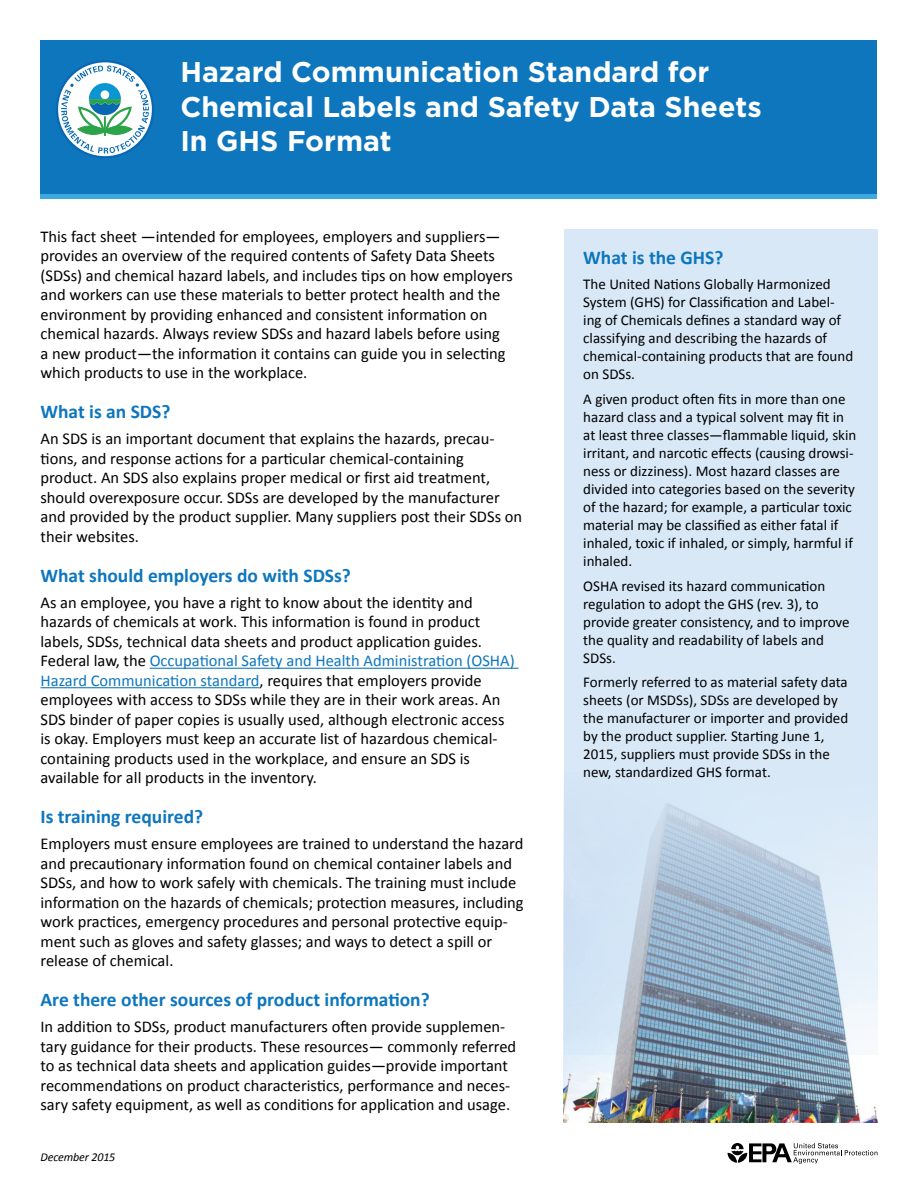
<style>
.page{position:relative;width:918px;height:1188px;background:#fff}
.page>*{position:absolute;margin:0;border:0;box-sizing:border-box;transform-origin:0 0}
.t1{font:700 28.5px/34.2px "Gotham";color:#fff}
.t2{font:700 19.5px "Calibri";color:#0d76bd}
.t3{font:16.5px/19.5px "Calibri";color:#000}
.t4{font:15px/18px "Calibri";color:#000}
.t5{font:italic 12px "Calibri";letter-spacing:-.01em;color:#000}
.s1{color:#0d76bd}
</style>
<div class="page">
<svg style="left:728px;top:1143px;width:150px;height:21px"></svg>
<hr style="left:150px;top:668px;width:369px;height:1px;background:#0d76bd">
<hr style="left:40px;top:687px;width:220px;height:1px;background:#0d76bd">
<div style="left:564px;top:230px;width:314px;height:825px;background:#d8e8f7"></div>
<div style="left:40px;top:181px;width:838px;height:17px;background:#3caae1"></div>
<img style="left:563px;top:801px;width:315px;height:322px">
<div style="left:40px;top:40px;width:838px;height:154px;background:#0d76bd"></div>
<svg style="left:57px;top:61px;width:96px;height:96px"></svg>
<div style="left:56px;top:60px;width:98px;height:98px;border:2px solid #0869b2;border-radius:50%"></div>
<svg style="left:61px;top:65px;width:88px;height:89px"></svg>
<p class="t1" style="left:180px;top:55px;width:583px">Hazard Communication Standard for<br>Chemical Labels and Safety Data Sheets<br>In GHS Format</p>
<p class="t3" style="left:40px;top:227px;width:474px">This fact sheet ―intended for employees, employers and suppliers― provides an overview of the required contents of Safety Data Sheets (SDSs) and chemical hazard labels, and includes tips on how employers and workers can use these materials to better protect health and the environment by providing enhanced and consistent information on chemical hazards. Always review SDSs and hazard labels before using<br>a new product—the information it contains can guide you in selecting which products to use in the workplace.</p>
<h3 class="t2" style="left:40px;top:399px;width:132px">What is an SDS?</h3>
<p class="t3" style="left:40px;top:429px;width:483px">An SDS is an important document that explains the hazards, precau&shy;tions, and response actions for a particular chemical-containing product. An SDS also explains proper medical or first aid treatment, should overexposure occur. SDSs are developed by the manufacturer and provided by the product supplier. Many suppliers post their SDSs on their websites.</p>
<h3 class="t2" style="left:40px;top:563px;width:312px">What should employers do with SDSs?</h3>
<p class="t3" style="left:40px;top:593px;width:476px">As an employee, you have a right to know about the identity and hazards of chemicals at work. This information is found in product labels, SDSs, technical data sheets and product application guides.<br>Federal law, the <span class="s1">Occupational Safety and Health Administration (OSHA)<br>Hazard Communication standard</span>, requires that employers provide employees with access to SDSs while they are in their work areas. An SDS binder of paper copies is usually used, although electronic access is okay. Employers must keep an accurate list of hazardous chemical&shy;containing products used in the workplace, and ensure an SDS is available for all products in the inventory.</p>
<h3 class="t2" style="left:40px;top:804px;width:164px">Is training required?</h3>
<p class="t3" style="left:40px;top:834px;width:485px">Employers must ensure employees are trained to understand the hazard and precautionary information found on chemical container labels and SDSs, and how to work safely with chemicals. The training must include information on the hazards of chemicals; protection measures, including work practices, emergency procedures and personal protective equip&shy;ment such as gloves and safety glasses; and ways to detect a spill or release of chemical.</p>
<h3 class="t2" style="left:40px;top:987px;width:391px">Are there other sources of product information?</h3>
<p class="t3" style="left:40px;top:1017px;width:477px">In addition to SDSs, product manufacturers often provide supplemen&shy;tary guidance for their products. These resources— commonly referred to as technical data sheets and application guides―provide important recommendations on product characteristics, performance and neces&shy;sary safety equipment, as well as conditions for application and usage.</p>
<p class="t5" style="left:40px;top:1149px;width:76px">December 2015</p>
<h3 class="t2" style="left:583px;top:245px;width:142px">What is the GHS?</h3>
<p class="t4" style="left:583px;top:275px;width:271px">The United Nations Globally Harmonized System (GHS) for Classification and Label&shy;ing of Chemicals defines a standard way of classifying and describing the hazards of chemical-containing products that are found on SDSs.</p>
<p class="t4" style="left:583px;top:390px;width:275px">A given product often fits in more than one hazard class and a typical solvent may fit in at least three classes—flammable liquid, skin irritant, and narcotic effects (causing drowsi&shy;ness or dizziness). Most hazard classes are divided into categories based on the severity of the hazard; for example, a particular toxic material may be classified as either fatal if inhaled, toxic if inhaled, or simply, harmful if inhaled.</p>
<p class="t4" style="left:583px;top:577px;width:268px">OSHA revised its hazard communication regulation to adopt the GHS (rev. 3), to provide greater consistency, and to improve the quality and readability of labels and SDSs.</p>
<p class="t4" style="left:583px;top:673px;width:266px">Formerly referred to as material safety data sheets (or MSDSs), SDSs are developed by the manufacturer or importer and provided by the product supplier. Starting June 1, 2015, suppliers must provide SDSs in the</p>
<p class="t4" style="left:583px;top:763px;width:189px">new, standardized GHS format.</p>
</div>
